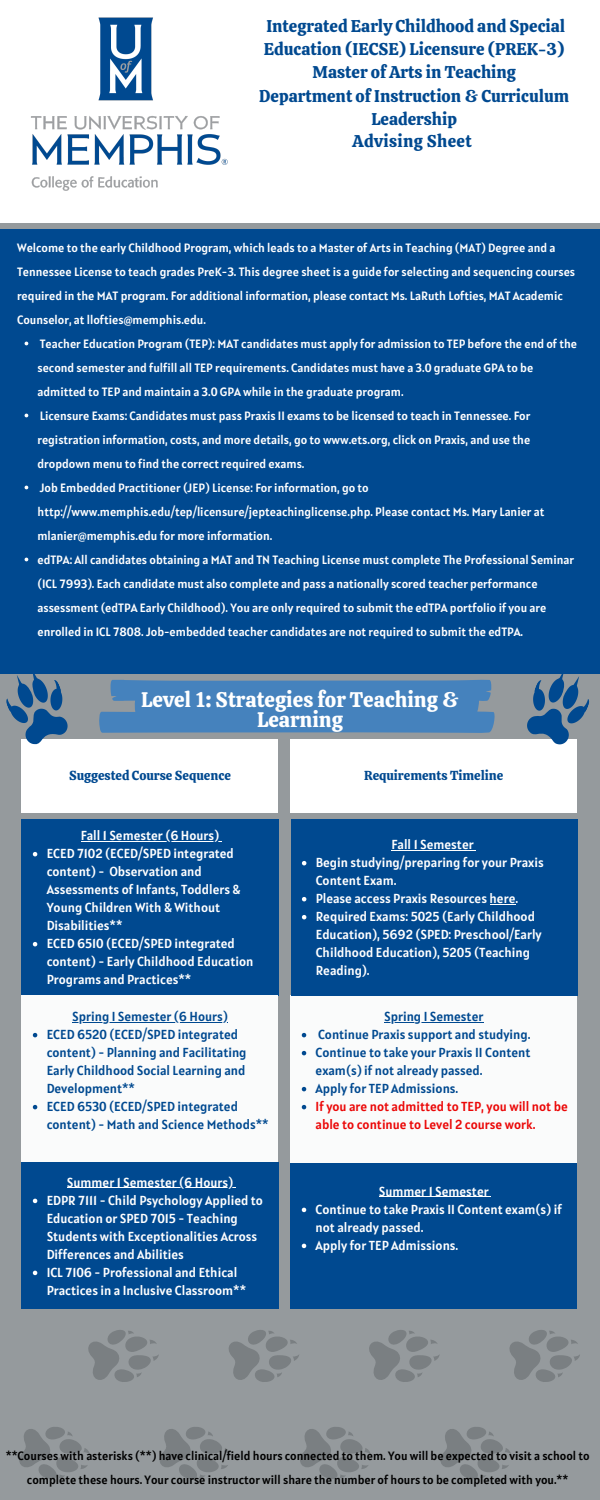
<style>
.page{position:relative;width:600px;height:1500px;background:#959a9d}
.page>*{position:absolute;margin:0;border:0;box-sizing:border-box;transform-origin:0 0}
.t1{font:21px/19.5px "Calistoga";color:#fff;text-align:center}
.t2{font:16.9px/23px "Calistoga";color:#004990;text-align:center}
.t3{font:13px/18px "Alatsi";color:#fff}
.t4{font:13px/18px "Alatsi";color:#004990}
.t5{font:13px/18px "Alatsi";color:#eb0707}
.t6{font:13px "Calistoga";color:#004990}
.t7{font:12px/24px "Alatsi";color:#fff}
.t8{font:12px/24px "Alatsi";color:#000;text-align:center}
</style>
<div class="page">
<div style="left:0;top:0;width:600px;height:223px;background:#fff"></div>
<svg style="left:509px;top:1330px;width:71px;height:52px"></svg>
<svg style="left:369px;top:1330px;width:71px;height:52px"></svg>
<svg style="left:229px;top:1330px;width:70px;height:52px"></svg>
<svg style="left:88px;top:1330px;width:71px;height:52px"></svg>
<svg style="left:440px;top:1427px;width:71px;height:52px"></svg>
<svg style="left:300px;top:1427px;width:71px;height:52px"></svg>
<svg style="left:160px;top:1427px;width:70px;height:52px"></svg>
<svg style="left:19px;top:1427px;width:71px;height:52px"></svg>
<div style="left:22px;top:819px;width:256px;height:176px;background:#004990"></div>
<hr style="left:81px;top:841px;width:138px;height:1px;background:#fff">
<svg style="left:33px;top:852px;width:4px;height:4px"></svg>
<svg style="left:33px;top:942px;width:4px;height:4px"></svg>
<div style="left:22px;top:739px;width:256px;height:74px;background:#fff"></div>
<div style="left:22px;top:995px;width:256px;height:168px;background:#fafbfb"></div>
<hr style="left:72px;top:1022px;width:156px;height:1px;background:#004990">
<svg style="left:33px;top:1033px;width:4px;height:4px"></svg>
<svg style="left:33px;top:1105px;width:4px;height:4px"></svg>
<img style="left:31px;top:17px;width:197px;height:174px">
<div style="left:0;top:229px;width:600px;height:445px;background:#004990"></div>
<svg style="left:99px;top:680px;width:396px;height:53px;background:#4a83ba"></svg>
<svg style="left:6px;top:674px;width:62px;height:76px"></svg>
<div style="left:22px;top:1163px;width:257px;height:146px;background:#004990"></div>
<hr style="left:67px;top:1187px;width:166px;height:1px;background:#fff">
<svg style="left:33px;top:1199px;width:4px;height:4px"></svg>
<svg style="left:33px;top:1271px;width:4px;height:4px"></svg>
<div style="left:291px;top:1163px;width:286px;height:146px;background:#004990"></div>
<hr style="left:379px;top:1196px;width:110px;height:1px;background:#fff">
<svg style="left:302px;top:1208px;width:4px;height:4px"></svg>
<svg style="left:302px;top:1244px;width:4px;height:4px"></svg>
<div style="left:291px;top:995px;width:286px;height:168px;background:#fafbfb"></div>
<hr style="left:384px;top:1022px;width:99px;height:1px;background:#004990">
<svg style="left:302px;top:1033px;width:4px;height:4px"></svg>
<svg style="left:302px;top:1051px;width:4px;height:4px"></svg>
<svg style="left:302px;top:1087px;width:4px;height:4px"></svg>
<svg style="left:302px;top:1105px;width:4px;height:4px"></svg>
<div style="left:291px;top:819px;width:286px;height:176px;background:#004990"></div>
<hr style="left:392px;top:850px;width:82px;height:1px;background:#fff">
<svg style="left:302px;top:861px;width:4px;height:4px"></svg>
<svg style="left:302px;top:897px;width:4px;height:4px"></svg>
<svg style="left:490px;top:904px;width:25px;height:1px"></svg>
<svg style="left:302px;top:915px;width:4px;height:4px"></svg>
<div style="left:291px;top:739px;width:286px;height:74px;background:#fff"></div>
<svg style="left:527px;top:674px;width:63px;height:71px"></svg>
<p class="t2" style="left:259px;top:14px;width:311px">Integrated Early Childhood and Special<br>Education (IECSE) Licensure (PREK-3)<br>Master of Arts in Teaching<br>Department of Instruction &amp; Curriculum<br>Leadership<br>Advising Sheet</p>
<p class="t7" style="left:17px;top:235px;width:560px">Welcome to the early Childhood Program, which leads to a Master of Arts in Teaching (MAT) Degree and a Tennessee License to teach grades PreK-3. This degree sheet is a guide for selecting and sequencing courses required in the MAT program. For additional information, please contact Ms. LaRuth Lofties, MAT Academic Counselor, at llofties@memphis.edu.</p>
<p class="t7" style="left:37px;top:331px;width:541px">Teacher Education Program (TEP): MAT candidates must apply for admission to TEP before the end of the second semester and fulfill all TEP requirements. Candidates must have a 3.0 graduate GPA to be admitted to TEP and maintain a 3.0 GPA while in the graduate program.</p>
<h1 class="t7" style="left:37px;top:403px;width:494px;text-align:justify">Licensure Exams: Candidates must pass Praxis II exams to be licensed to teach in Tennessee. For registration information, costs, and more details, go to www.ets.org, click on Praxis, and use the dropdown menu to find the correct required exams.</h1>
<p class="t7" style="left:37px;top:475px;width:508px">Job Embedded Practitioner (JEP) License: For information, go to http://www.memphis.edu/tep/licensure/jepteachinglicense.php. Please contact Ms. Mary Lanier at mlanier@memphis.edu for more information.</p>
<p class="t7" style="left:37px;top:547px;width:538px">edTPA: All candidates obtaining a MAT and TN Teaching License must complete The Professional Seminar (ICL 7993). Each candidate must also complete and pass a nationally scored teacher performance assessment (edTPA Early Childhood). You are only required to submit the edTPA portfolio if you are enrolled in ICL 7808. Job-embedded teacher candidates are not required to submit the edTPA.</p>
<p class="t1" style="left:141px;top:690px;width:319px">Level 1: Strategies for Teaching &amp;<br>Learning</p>
<p class="t6" style="left:69px;top:767px;width:163px">Suggested Course Sequence</p>
<p class="t3" style="left:81px;top:826px;width:140px">Fall 1 Semester (6 Hours)</p>
<p class="t3" style="left:47px;top:844px;width:195px">ECED 7102 (ECED/SPED integrated content) - Observation and<br>Assessments of Infants, Toddlers &amp;<br>Young Children With &amp; Without<br>Disabilities**</p>
<h2 class="t3" style="left:47px;top:934px;width:208px">ECED 6510 (ECED/SPED integrated content) - Early Childhood Education<br>Programs and Practices**</h2>
<p class="t4" style="left:72px;top:1007px;width:157px">Spring I Semester (6 Hours)</p>
<p class="t4" style="left:47px;top:1025px;width:201px">ECED 6520 (ECED/SPED integrated content) - Planning and Facilitating<br>Early Childhood Social Learning and<br>Development**</p>
<p class="t4" style="left:47px;top:1097px;width:223px">ECED 6530 (ECED/SPED integrated content) - Math and Science Methods**</p>
<p class="t3" style="left:67px;top:1173px;width:168px">Summer 1 Semester (6 Hours)</p>
<p class="t3" style="left:47px;top:1191px;width:218px">EDPR 7111 - Child Psychology Applied to Education or SPED 7015 - Teaching Students with Exceptionalities Across Differences and Abilities</p>
<p class="t3" style="left:47px;top:1263px;width:201px">ICL 7106 - Professional and Ethical<br>Practices in a Inclusive Classroom**</p>
<p class="t6" style="left:364px;top:767px;width:141px">Requirements Timeline</p>
<p class="t3" style="left:392px;top:835px;width:84px">Fall 1 Semester</p>
<p class="t3" style="left:316px;top:853px;width:229px">Begin studying/preparing for your Praxis<br>Content Exam.</p>
<p class="t3" style="left:316px;top:889px;width:204px">Please access Praxis Resources here.</p>
<p class="t3" style="left:316px;top:907px;width:227px">Required Exams: 5025 (Early Childhood<br>Education), 5692 (SPED: Preschool/Early<br>Childhood Education), 5205 (Teaching<br>Reading).</p>
<p class="t4" style="left:384px;top:1007px;width:101px">Spring I Semester</p>
<p class="t4" style="left:318px;top:1025px;width:214px">Continue Praxis support and studying.</p>
<p class="t4" style="left:316px;top:1043px;width:216px">Continue to take your Praxis II Content exam(s) if not already passed.</p>
<p class="t4" style="left:316px;top:1079px;width:144px">Apply for TEP Admissions.</p>
<p class="t5" style="left:316px;top:1097px;width:254px">If you are not admitted to TEP, you will not be able to continue to Level 2 course work.</p>
<p class="t3" style="left:379px;top:1182px;width:111px">Summer 1 Semester</p>
<p class="t3" style="left:316px;top:1200px;width:248px">Continue to take Praxis II Content exam(s) if not already passed.</p>
<p class="t3" style="left:316px;top:1236px;width:144px">Apply for TEP Admissions.</p>
<p class="t8" style="left:6px;top:1443px;width:585px">**Courses with asterisks (**) have clinical/field hours connected to them. You will be expected to visit a school to complete these hours. Your course instructor will share the number of hours to be completed with you.**</p>
</div>
